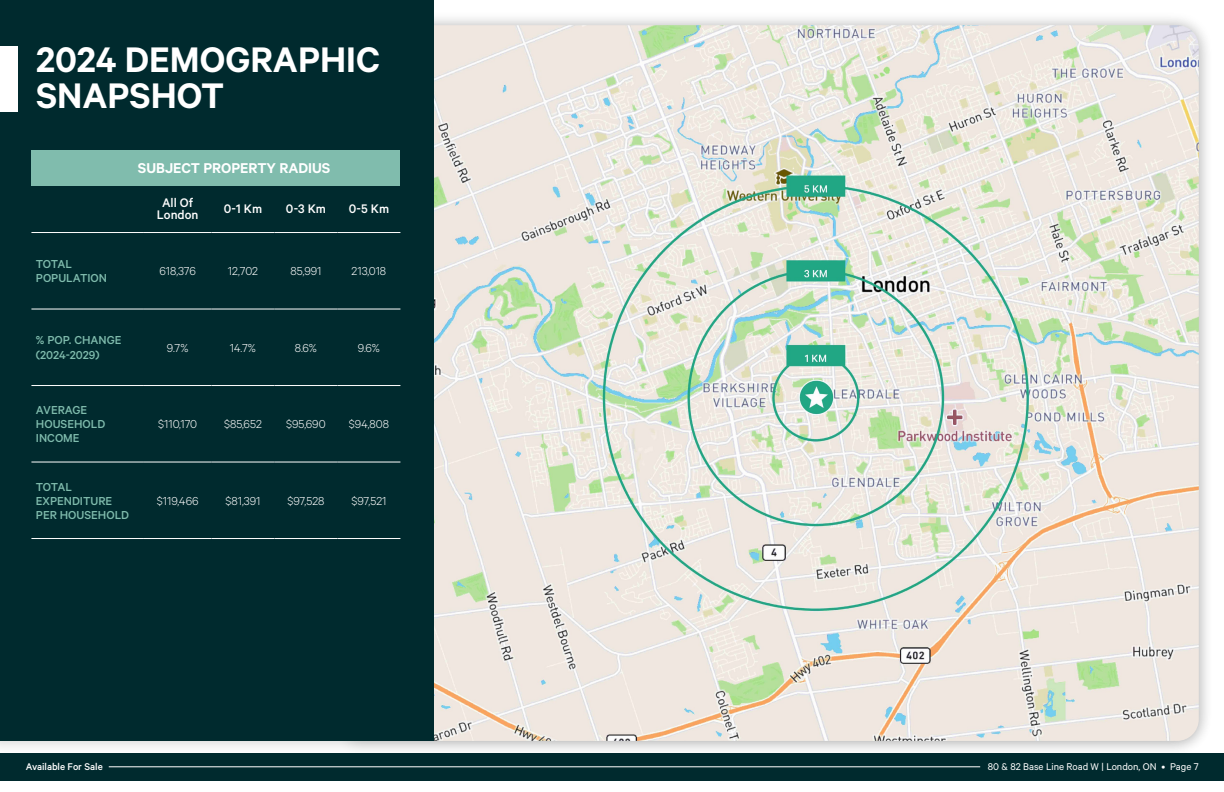
<style>
.page{position:relative;width:1224px;height:792px;background:#fff}
.page>*{position:absolute;margin:0;border:0;box-sizing:border-box;transform-origin:0 0}
.t1{font:600 40px/36px "Calibre";color:#fff}
.t2{font:600 16px "Calibre";color:#fff}
.t3{font:500 14px/12px "Calibre";color:#fff;text-align:center}
.t4{font:300 13px "Calibre";color:#fff}
.t5{font:500 13px/14px "Calibre";color:#80bcad}
.t6{font:11px "Calibre";color:#fff}
.t7{font:500 11px "Calibre";letter-spacing:-.005em;color:#fff}
</style>
<div class="page">
<div style="left:335px;top:10px;width:879px;height:746px;background:#000;opacity:.2"></div>
<img style="left:434px;top:25px;width:765px;height:716px">
<div style="left:0;top:0;width:434px;height:741px;background:#002a2e"></div>
<div style="left:0;top:46px;width:18px;height:66px;background:#fff"></div>
<div style="left:0;top:753px;width:1224px;height:27px;background:#002a2e"></div>
<hr style="left:109px;top:767px;width:871px;height:1px;background:#fff">
<div style="left:31px;top:150px;width:369px;height:35px;background:#80bcad"></div>
<hr style="left:31px;top:232px;width:113px;height:1px;background:#fff">
<hr style="left:144px;top:232px;width:67px;height:1px;background:#fff">
<hr style="left:211px;top:232px;width:63px;height:1px;background:#fff">
<hr style="left:274px;top:232px;width:63px;height:1px;background:#fff">
<hr style="left:337px;top:232px;width:63px;height:1px;background:#fff">
<hr style="left:31px;top:309px;width:113px;height:1px;background:#fff">
<hr style="left:144px;top:309px;width:67px;height:1px;background:#fff">
<hr style="left:211px;top:309px;width:63px;height:1px;background:#fff">
<hr style="left:274px;top:309px;width:63px;height:1px;background:#fff">
<hr style="left:337px;top:309px;width:63px;height:1px;background:#fff">
<hr style="left:31px;top:385px;width:113px;height:1px;background:#fff">
<hr style="left:144px;top:385px;width:67px;height:1px;background:#fff">
<hr style="left:211px;top:385px;width:63px;height:1px;background:#fff">
<hr style="left:274px;top:385px;width:63px;height:1px;background:#fff">
<hr style="left:337px;top:385px;width:63px;height:1px;background:#fff">
<hr style="left:31px;top:462px;width:113px;height:1px;background:#fff">
<hr style="left:144px;top:462px;width:67px;height:1px;background:#fff">
<hr style="left:211px;top:462px;width:63px;height:1px;background:#fff">
<hr style="left:274px;top:462px;width:63px;height:1px;background:#fff">
<hr style="left:337px;top:462px;width:63px;height:1px;background:#fff">
<hr style="left:31px;top:538px;width:113px;height:1px;background:#fff">
<hr style="left:144px;top:538px;width:67px;height:1px;background:#fff">
<hr style="left:211px;top:538px;width:63px;height:1px;background:#fff">
<hr style="left:274px;top:538px;width:63px;height:1px;background:#fff">
<hr style="left:337px;top:538px;width:63px;height:1px;background:#fff">
<h1 class="t1" style="left:36px;top:41px;width:345px">2024 DEMOGRAPHIC<br>SNAPSHOT</h1>
<p class="t2" style="left:138px;top:158px;width:194px">SUBJECT PROPERTY RADIUS</p>
<p class="t3" style="left:157px;top:197px;width:43px">All Of<br>London</p>
<p class="t3" style="left:224px;top:203px;width:40px">0-1 Km</p>
<p class="t3" style="left:286px;top:203px;width:42px">0-3 Km</p>
<p class="t3" style="left:349px;top:203px;width:42px">0-5 Km</p>
<p class="t5" style="left:36px;top:257px;width:73px">TOTAL<br>POPULATION</p>
<p class="t4" style="left:160px;top:263px;width:38px">618,376</p>
<p class="t4" style="left:228px;top:263px;width:32px">12,702</p>
<p class="t4" style="left:291px;top:263px;width:32px">85,991</p>
<p class="t4" style="left:352px;top:263px;width:36px">213,018</p>
<p class="t5" style="left:36px;top:333px;width:87px">% POP. CHANGE (2024-2029)</p>
<p class="t4" style="left:167px;top:340px;width:23px">9.7%</p>
<p class="t4" style="left:230px;top:340px;width:28px">14.7%</p>
<p class="t4" style="left:295px;top:340px;width:23px">8.6%</p>
<p class="t4" style="left:358px;top:340px;width:23px">9.6%</p>
<p class="t5" style="left:36px;top:403px;width:71px">AVERAGE<br>HOUSEHOLD<br>INCOME</p>
<p class="t5" style="left:36px;top:479px;width:95px">TOTAL<br>EXPENDITURE<br>PER HOUSEHOLD</p>
<p class="t4" style="left:158px;top:416px;width:41px">$110,170</p>
<p class="t4" style="left:224px;top:416px;width:39px">$85,652</p>
<p class="t4" style="left:286px;top:416px;width:41px">$95,690</p>
<p class="t4" style="left:349px;top:416px;width:42px">$94,808</p>
<p class="t4" style="left:157px;top:493px;width:43px">$119,466</p>
<p class="t4" style="left:226px;top:493px;width:36px">$81,391</p>
<p class="t4" style="left:287px;top:493px;width:39px">$97,528</p>
<p class="t4" style="left:351px;top:493px;width:37px">$97,521</p>
<p class="t7" style="left:26px;top:760px;width:78px">Available For Sale</p>
<p class="t6" style="left:988px;top:760px;width:212px">80 &amp; 82 Base Line Road W | London, ON • Page 7</p>
</div>
